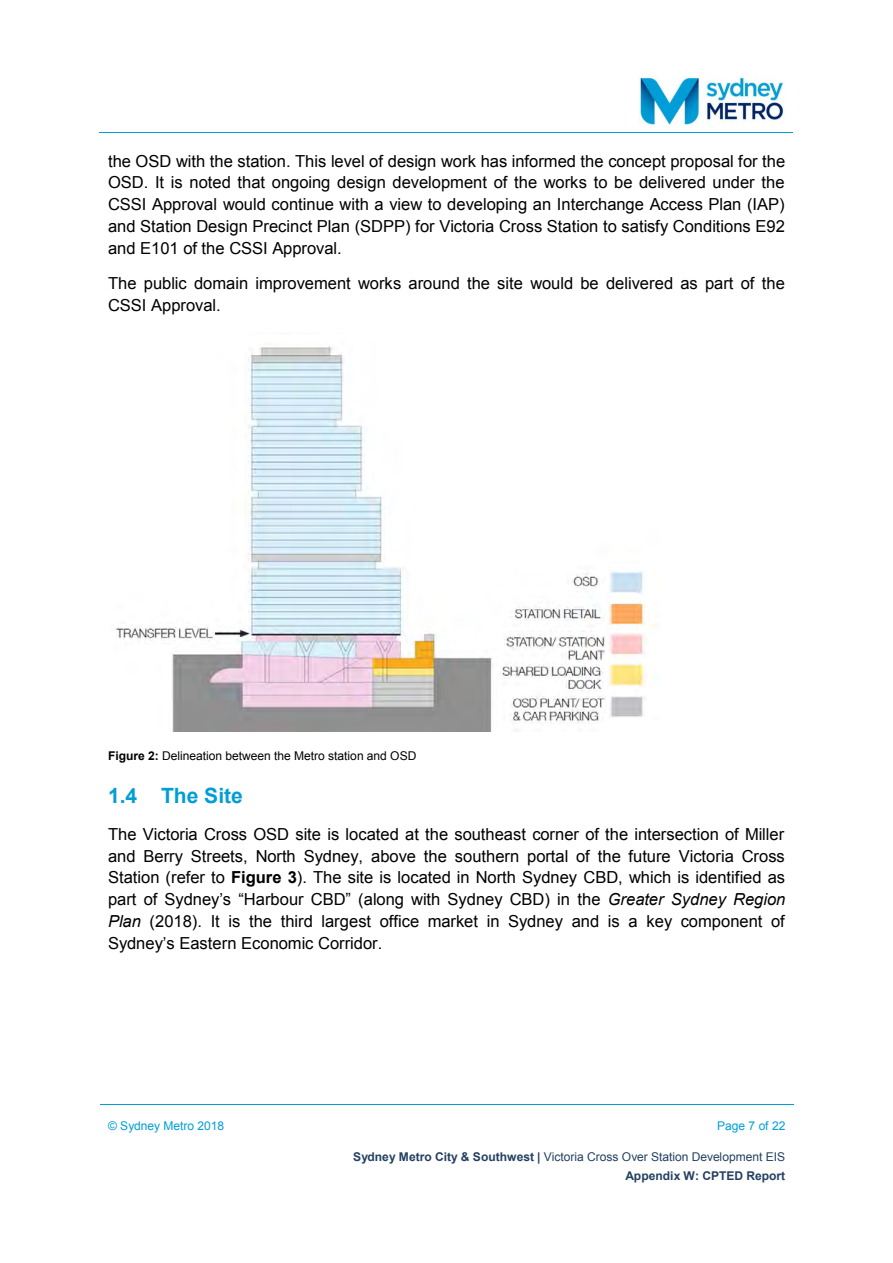
<style>
.page{position:relative;width:893px;height:1263px;background:#fff}
.page>*{position:absolute;margin:0;border:0;box-sizing:border-box;transform-origin:0 0}
.t1{font:700 21px "Arial";color:#009ed6}
.t2{font:16.5px/21.8px "Arial";color:#000;text-align:justify}
.t3{font:700 12px/18.3px "Arial";color:#244061;text-align:right}
.t4{font:12px "Arial";letter-spacing:-.005em;color:#000}
.t5{font:12px "Arial";letter-spacing:-.005em;color:#009ed6}
.s1{font-weight:700}
.s2{font-style:italic}
.s3{font-weight:400}
</style>
<div class="page">
<hr style="left:100px;top:1105px;width:146px;height:1px;background:#009ed6">
<hr style="left:247px;top:1105px;width:393px;height:1px;background:#009ed6">
<hr style="left:640px;top:1105px;width:153px;height:1px;background:#009ed6">
<hr style="left:100px;top:132px;width:529px;height:1px;background:#009ed6">
<hr style="left:629px;top:132px;width:164px;height:1px;background:#009ed6">
<img style="left:638px;top:77px;width:146px;height:48px">
<img style="left:116px;top:346px;width:543px;height:386px">
<p class="t2" style="left:108px;top:150px;width:679px">the OSD with the station. This level of design work has informed the concept proposal for the OSD. It is noted that ongoing design development of the works to be delivered under the CSSI Approval would continue with a view to developing an Interchange Access Plan (IAP) and Station Design Precinct Plan (SDPP) for Victoria Cross Station to satisfy Conditions E92 and E101 of the CSSI Approval.</p>
<p class="t2" style="left:108px;top:273px;width:678px">The public domain improvement works around the site would be delivered as part of the<br>CSSI Approval.</p>
<p class="t4" style="left:108px;top:748px;width:310px"><span class="s1">Figure 2:</span> Delineation between the Metro station and OSD</p>
<p class="t1" style="left:108px;top:781px;width:136px">1.4 The Site</p>
<p class="t2" style="left:108px;top:823px;width:679px">The Victoria Cross OSD site is located at the southeast corner of the intersection of Miller and Berry Streets, North Sydney, above the southern portal of the future Victoria Cross Station (refer to <span class="s1">Figure 3</span>). The site is located in North Sydney CBD, which is identified as part of Sydney’s “Harbour CBD” (along with Sydney CBD) in the <span class="s2">Greater Sydney Region Plan</span> (2018). It is the third largest office market in Sydney and is a key component of Sydney’s Eastern Economic Corridor.</p>
<p class="t5" style="left:108px;top:1118px;width:118px">© Sydney Metro 2018</p>
<p class="t5" style="left:717px;top:1118px;width:70px">Page 7 of 22</p>
<p class="t3" style="left:353px;top:1148px;width:434px">Sydney Metro City &amp; Southwest | <span class="s3">Victoria Cross Over Station Development EIS<br></span>Appendix W: CPTED Report</p>
</div>
